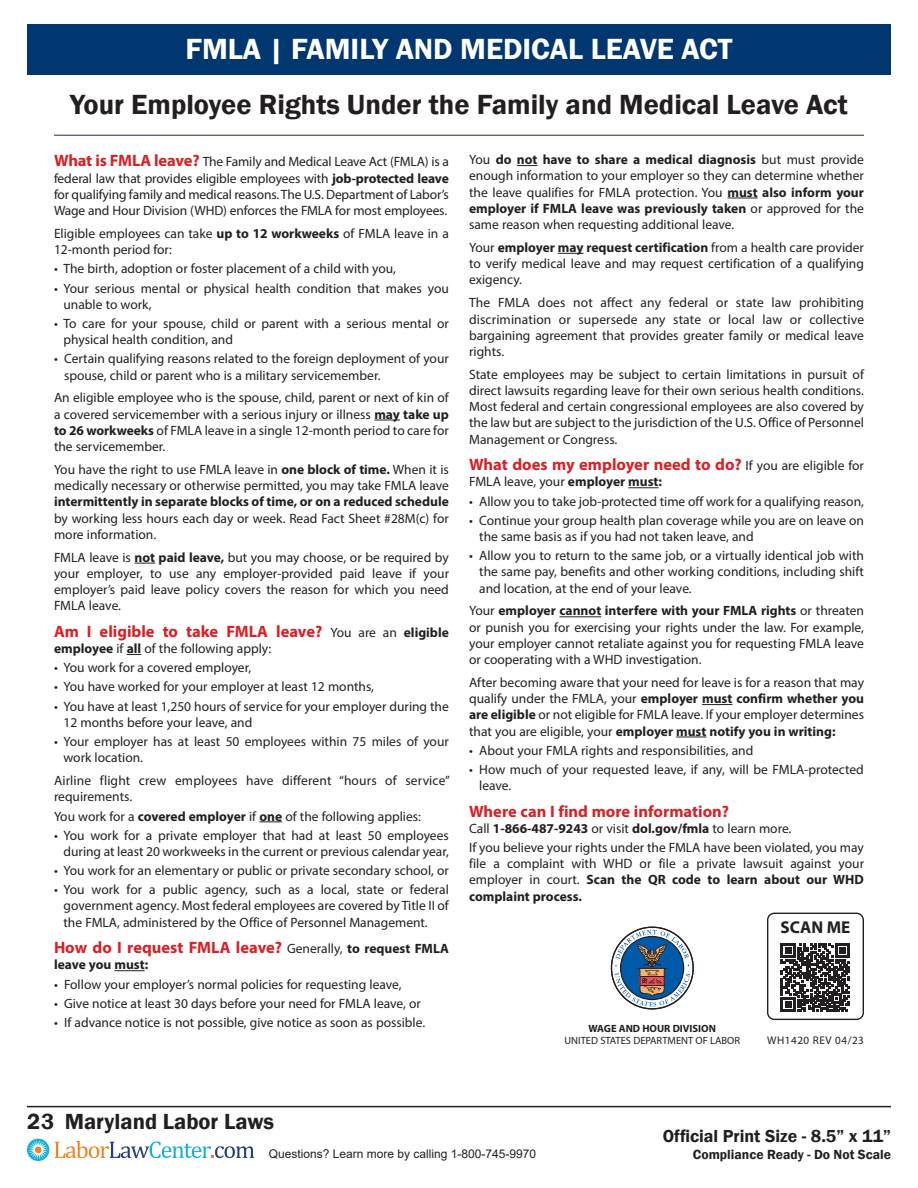
<style>
.page{position:relative;width:918px;height:1188px;background:#fff}
.page>*{position:absolute;margin:0;border:0;box-sizing:border-box;transform-origin:0 0}
.t1{font:600 30px "Franklin Gothic";color:#fff}
.t2{font:600 28.5px "Franklin Gothic";color:#231f20}
.t3{font:600 22.5px "Franklin Gothic";color:#231f20}
.t4{font:600 17.85px "Franklin Gothic";color:#231f20}
.t5{font:700 17.1px "Myriad Pro";color:#231f20}
.t6{font:700 16.5px "Myriad Pro";color:#db1f25}
.t7{font:600 13.65px "Franklin Gothic";color:#231f20}
.t8{font:13.5px/16.2px "Myriad Pro";color:#231f20;text-align:justify}
.t9{font:700 13.5px "Myriad Pro";color:#231f20}
.t10{font:12px "Arial";color:#231f20}
.t11{font:11.1px "Myriad Pro";letter-spacing:.05em;color:#231f20}
.t12{font:10.5px "Myriad Pro";color:#231f20}
.t13{font:700 10.5px "Myriad Pro";color:#231f20}
.s1{font-weight:700;font-size:16.5px;color:#db1f25}
.s2{font-weight:700}
.s3{font-weight:400;font-size:13.5px;color:#231f20}
.s4{font-size:13.5px;color:#231f20}
.s5{font-weight:400}
</style>
<div class="page">
<hr style="left:27px;top:1106px;width:864px;height:1px;background:#231f20">
<svg style="left:27px;top:1139px;width:22px;height:22px"></svg>
<div style="left:35px;top:1146px;width:7px;height:7px;background:#f58320;border-radius:50%"></div>
<svg style="left:55px;top:1141px;width:199px;height:17px"></svg>
<div style="left:27px;top:24px;width:864px;height:50px;background:#003770"></div>
<hr style="left:54px;top:135px;width:810px;height:1px;background:#252161">
<svg style="left:374px;top:420px;width:26px;height:1px"></svg>
<svg style="left:135px;top:563px;width:20px;height:1px"></svg>
<svg style="left:127px;top:654px;width:14px;height:1px"></svg>
<svg style="left:259px;top:822px;width:23px;height:1px"></svg>
<hr style="left:114px;top:970px;width:31px;height:1px;background:#231f20">
<svg style="left:517px;top:165px;width:20px;height:1px"></svg>
<hr style="left:727px;top:198px;width:31px;height:1px;background:#231f20">
<svg style="left:558px;top:253px;width:26px;height:1px"></svg>
<hr style="left:628px;top:487px;width:31px;height:1px;background:#231f20">
<hr style="left:559px;top:616px;width:42px;height:1px;background:#231f20">
<hr style="left:702px;top:704px;width:30px;height:1px;background:#231f20">
<hr style="left:676px;top:737px;width:30px;height:1px;background:#231f20">
<svg style="left:611px;top:927px;width:83px;height:82px"></svg>
<svg style="left:781px;top:943px;width:69px;height:69px"></svg>
<div style="left:767px;top:913px;width:97px;height:107px;border:1px solid #231f20;border-radius:7px"></div>
<p class="t1" style="left:185px;top:31px;width:549px">FMLA | FAMILY AND MEDICAL LEAVE ACT</p>
<p class="t2" style="left:70px;top:87px;width:779px">Your Employee Rights Under the Family and Medical Leave Act</p>
<p class="t8" style="left:54px;top:154px;width:396px"><span class="s1">What is FMLA leave?</span> The Family and Medical Leave Act (FMLA) is a federal law that provides eligible employees with <span class="s2">job-protected leave </span>for qualifying family and medical reasons. The U.S. Department of Labor’s Wage and Hour Division (WHD) enforces the FMLA for most employees.</p>
<p class="t8" style="left:54px;top:225px;width:396px">Eligible employees can take <span class="s2">up to 12 workweeks</span> of FMLA leave in a<br>12-month period for:</p>
<p class="t8" style="left:54px;top:261px;width:344px">• The birth, adoption or foster placement of a child with you,</p>
<p class="t8" style="left:63px;top:280px;width:387px;text-indent:-9px">• Your serious mental or physical health condition that makes you unable to work,</p>
<p class="t8" style="left:64px;top:315px;width:387px;text-indent:-10px">• To care for your spouse, child or parent with a serious mental or physical health condition, and</p>
<p class="t8" style="left:64px;top:350px;width:386px;text-indent:-10px">• Certain qualifying reasons related to the foreign deployment of your spouse, child or parent who is a military servicemember.</p>
<p class="t8" style="left:54px;top:390px;width:396px">An eligible employee who is the spouse, child, parent or next of kin of a covered servicemember with a serious injury or illness <span class="s2">may take up to 26 workweeks</span> of FMLA leave in a single 12-month period to care for the servicemember.</p>
<p class="t8" style="left:54px;top:461px;width:396px">You have the right to use FMLA leave in <span class="s2">one block of time.</span> When it is medically necessary or otherwise permitted, you may take FMLA leave <span class="s2">intermittently in separate blocks of time, or on a reduced schedule </span>by working less hours each day or week. Read Fact Sheet #28M(c) for more information.</p>
<p class="t8" style="left:54px;top:549px;width:397px">FMLA leave is <span class="s2">not paid leave,</span> but you may choose, or be required by your employer, to use any employer-provided paid leave if your employer’s paid leave policy covers the reason for which you need FMLA leave.</p>
<p class="t6" style="left:54px;top:621px;width:396px">Am I eligible to take FMLA leave? <span class="s3">You are an</span> <span class="s4">eligible</span></p>
<p class="t8" style="left:54px;top:640px;width:219px"><span class="s2">employee</span> if <span class="s2">all</span> of the following apply:</p>
<p class="t8" style="left:54px;top:659px;width:199px">• You work for a covered employer,</p>
<p class="t8" style="left:54px;top:679px;width:322px">• You have worked for your employer at least 12 months,</p>
<p class="t8" style="left:63px;top:698px;width:387px;text-indent:-9px">• You have at least 1,250 hours of service for your employer during the<br>12 months before your leave, and</p>
<p class="t8" style="left:63px;top:733px;width:387px;text-indent:-9px">• Your employer has at least 50 employees within 75 miles of your work location.</p>
<p class="t8" style="left:54px;top:772px;width:398px">Airline flight crew employees have different “hours of service” requirements.</p>
<p class="t8" style="left:54px;top:808px;width:369px">You work for a <span class="s2">covered employer</span> if <span class="s2">one</span> of the following applies:</p>
<p class="t8" style="left:54px;top:827px;width:396px;text-align:right">• You work for a private employer that had at least 50 employees during at least 20 workweeks in the current or previous calendar year,</p>
<p class="t8" style="left:54px;top:862px;width:396px">• You work for an elementary or public or private secondary school, or</p>
<p class="t8" style="left:63px;top:881px;width:387px;text-indent:-9px">• You work for a public agency, such as a local, state or federal government agency. Most federal employees are covered by Title II of the FMLA, administered by the Office of Personnel Management.</p>
<p class="t6" style="left:54px;top:937px;width:396px">How do I request FMLA leave? <span class="s3">Generally,</span> <span class="s4">to request FMLA</span></p>
<p class="t9" style="left:54px;top:956px;width:96px">leave you must:</p>
<p class="t8" style="left:54px;top:976px;width:349px">• Follow your employer’s normal policies for requesting leave,</p>
<p class="t8" style="left:54px;top:995px;width:368px">• Give notice at least 30 days before your need for FMLA leave, or</p>
<p class="t8" style="left:54px;top:1014px;width:373px">• If advance notice is not possible, give notice as soon as possible.</p>
<p class="t8" style="left:469px;top:151px;width:396px">You <span class="s2">do not have to share a medical diagnosis</span> but must provide enough information to your employer so they can determine whether the leave qualifies for FMLA protection. You <span class="s2">must also inform your employer if FMLA leave was previously taken</span> or approved for the same reason when requesting additional leave.</p>
<p class="t8" style="left:469px;top:239px;width:396px">Your <span class="s2">employer may request certification</span> from a health care provider to verify medical leave and may request certification of a qualifying exigency.</p>
<p class="t8" style="left:469px;top:294px;width:396px">The FMLA does not affect any federal or state law prohibiting discrimination or supersede any state or local law or collective bargaining agreement that provides greater family or medical leave rights.</p>
<p class="t8" style="left:469px;top:366px;width:396px">State employees may be subject to certain limitations in pursuit of direct lawsuits regarding leave for their own serious health conditions.<br>Most federal and certain congressional employees are also covered by the law but are subject to the jurisdiction of the U.S. Office of Personnel Management or Congress.</p>
<p class="t6" style="left:469px;top:454px;width:396px">What does my employer need to do? <span class="s3">If you are eligible for</span></p>
<p class="t8" style="left:469px;top:474px;width:194px">FMLA leave, your <span class="s2">employer must:</span></p>
<p class="t8" style="left:469px;top:493px;width:396px">• Allow you to take job-protected time off work for a qualifying reason,</p>
<p class="t8" style="left:479px;top:512px;width:386px;text-indent:-10px">• Continue your group health plan coverage while you are on leave on the same basis as if you had not taken leave, and</p>
<p class="t8" style="left:479px;top:547px;width:386px;text-indent:-10px">• Allow you to return to the same job, or a virtually identical job with the same pay, benefits and other working conditions, including shift and location, at the end of your leave.</p>
<p class="t8" style="left:469px;top:603px;width:396px">Your <span class="s2">employer cannot interfere with your FMLA rights</span> or threaten or punish you for exercising your rights under the law. For example, your employer cannot retaliate against you for requesting FMLA leave or cooperating with a WHD investigation.</p>
<p class="t8" style="left:469px;top:674px;width:396px">After becoming aware that your need for leave is for a reason that may qualify under the FMLA, your <span class="s2">employer must confirm whether you are eligible</span> or not eligible for FMLA leave. If your employer determines that you are eligible, your <span class="s2">employer must notify you in writing:</span></p>
<p class="t8" style="left:469px;top:742px;width:286px">• About your FMLA rights and responsibilities, and</p>
<p class="t8" style="left:479px;top:761px;width:386px;text-indent:-10px">• How much of your requested leave, if any, will be FMLA-protected leave.</p>
<p class="t6" style="left:469px;top:800px;width:262px">Where can I find more information?</p>
<p class="t9" style="left:469px;top:820px;width:324px"><span class="s5">Call</span> 1-866-487-9243 <span class="s5">or visit</span> dol.gov/fmla <span class="s5">to learn more.</span></p>
<p class="t8" style="left:469px;top:839px;width:397px">If you believe your rights under the FMLA have been violated, you may file a complaint with WHD or file a private lawsuit against your employer in court. <span class="s2">Scan the QR code to learn about our WHD complaint process.</span></p>
<p class="t5" style="left:781px;top:916px;width:71px">SCAN ME</p>
<p class="t13" style="left:589px;top:1022px;width:129px">WAGE AND HOUR DIVISION</p>
<p class="t12" style="left:565px;top:1034px;width:177px">UNITED STATES DEPARTMENT OF LABOR</p>
<p class="t11" style="left:767px;top:1034px;width:98px">WH1420 REV 04/23</p>
<h3 class="t3" style="left:27px;top:1107px;width:249px">23 Maryland Labor Laws</h3>
<p class="t10" style="left:269px;top:1146px;width:269px">Questions? Learn more by calling 1-800-745-9970</p>
<h3 class="t4" style="left:663px;top:1125px;width:230px">Official Print Size - 8.5” x 11”</h3>
<p class="t7" style="left:693px;top:1146px;width:200px">Compliance Ready - Do Not Scale</p>
</div>
